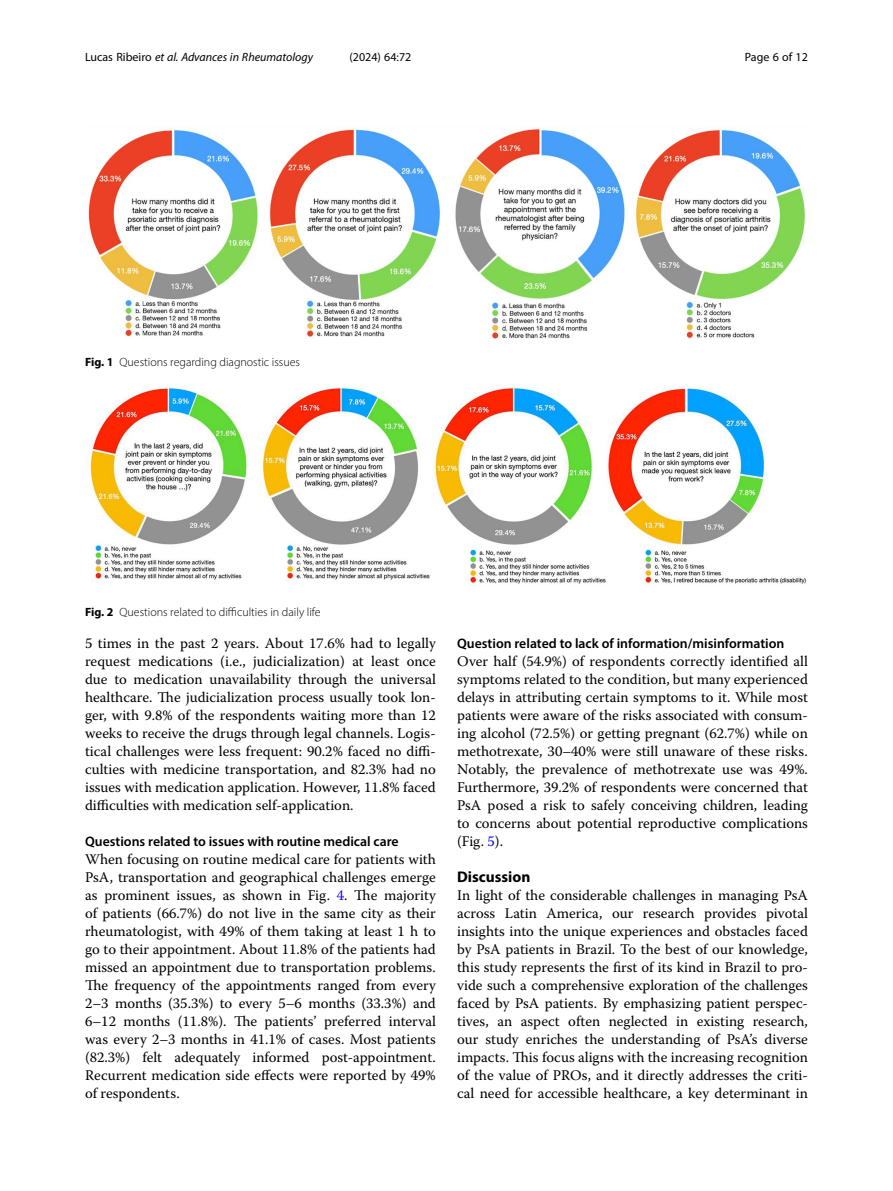
<style>
.page{position:relative;width:893px;height:1191px;background:#fff}
.page>*{position:absolute;margin:0;border:0;box-sizing:border-box;transform-origin:0 0}
.Head_1{font:700 15.45px "Myriad Pro";color:#000}
.Body_Text{font:14.7px/18px "Warnock Pro";color:#000;text-align:justify}
.Head_2{font:600 13.8px "Myriad Pro";color:#000}
.Figure_Caption{font:300 12px "Myriad Pro";color:#000}
.t1{font:italic 12px "Myriad Pro";color:#000}
.t2{font:12px "Myriad Pro";color:#000}
.s1{font-style:normal}
.s2{font-weight:700}
.s3{color:#00f}
</style>
<div class="page">
<img style="left:90px;top:386px;width:716px;height:198px">
<img style="left:88px;top:126px;width:717px;height:213px">
<p class="t1" style="left:85px;top:50px;width:230px"><span class="s1">Lucas Ribeiro</span> et al. Advances in Rheumatology</p>
<p class="t2" style="left:349px;top:50px;width:63px">(2024) 64:72</p>
<p class="t2" style="left:745px;top:50px;width:65px">Page 6 of 12</p>
<p class="Figure_Caption" style="left:85px;top:355px;width:217px"><span class="s2">Fig. 1</span> Questions regarding diagnostic issues</p>
<p class="Figure_Caption" style="left:85px;top:604px;width:237px"><span class="s2">Fig. 2</span> Questions related to difficulties in daily life</p>
<p class="Body_Text" style="left:85px;top:634px;width:352px">5 times in the past 2 years. About 17.6% had to legally request medications (i.e., judicialization) at least once due to medication unavailability through the universal healthcare. The judicialization process usually took lon&shy;ger, with 9.8% of the respondents waiting more than 12 weeks to receive the drugs through legal channels. Logis&shy;tical challenges were less frequent: 90.2% faced no diffi&shy;culties with medicine transportation, and 82.3% had no issues with medication application. However, 11.8% faced difficulties with medication self-application.</p>
<p class="Head_2" style="left:85px;top:833px;width:315px">Questions related to issues with routine medical care</p>
<p class="Body_Text" style="left:85px;top:850px;width:352px">When focusing on routine medical care for patients with PsA, transportation and geographical challenges emerge as prominent issues, as shown in Fig. <span class="s3">4</span>. The majority of patients (66.7%) do not live in the same city as their rheumatologist, with 49% of them taking at least 1 h to go to their appointment. About 11.8% of the patients had missed an appointment due to transportation problems.<br>The frequency of the appointments ranged from every 2–3 months (35.3%) to every 5–6 months (33.3%) and 6–12 months (11.8%). The patients’ preferred interval was every 2–3 months in 41.1% of cases. Most patients (82.3%) felt adequately informed post-appointment.<br>Recurrent medication side effects were reported by 49% of respondents.</p>
<p class="Head_2" style="left:457px;top:635px;width:329px">Question related to lack of information/misinformation</p>
<p class="Body_Text" style="left:457px;top:652px;width:352px">Over half (54.9%) of respondents correctly identified all symptoms related to the condition, but many experienced delays in attributing certain symptoms to it. While most patients were aware of the risks associated with consum&shy;ing alcohol (72.5%) or getting pregnant (62.7%) while on methotrexate, 30–40% were still unaware of these risks.<br>Notably, the prevalence of methotrexate use was 49%.<br>Furthermore, 39.2% of respondents were concerned that PsA posed a risk to safely conceiving children, leading to concerns about potential reproductive complications (Fig. <span class="s3">5</span>).</p>
<p class="Head_1" style="left:457px;top:867px;width:75px">Discussion</p>
<p class="Body_Text" style="left:457px;top:886px;width:352px">In light of the considerable challenges in managing PsA across Latin America, our research provides pivotal insights into the unique experiences and obstacles faced by PsA patients in Brazil. To the best of our knowledge, this study represents the first of its kind in Brazil to pro&shy;vide such a comprehensive exploration of the challenges faced by PsA patients. By emphasizing patient perspec&shy;tives, an aspect often neglected in existing research, our study enriches the understanding of PsA’s diverse impacts. This focus aligns with the increasing recognition of the value of PROs, and it directly addresses the criti&shy;cal need for accessible healthcare, a key determinant in</p>
</div>
